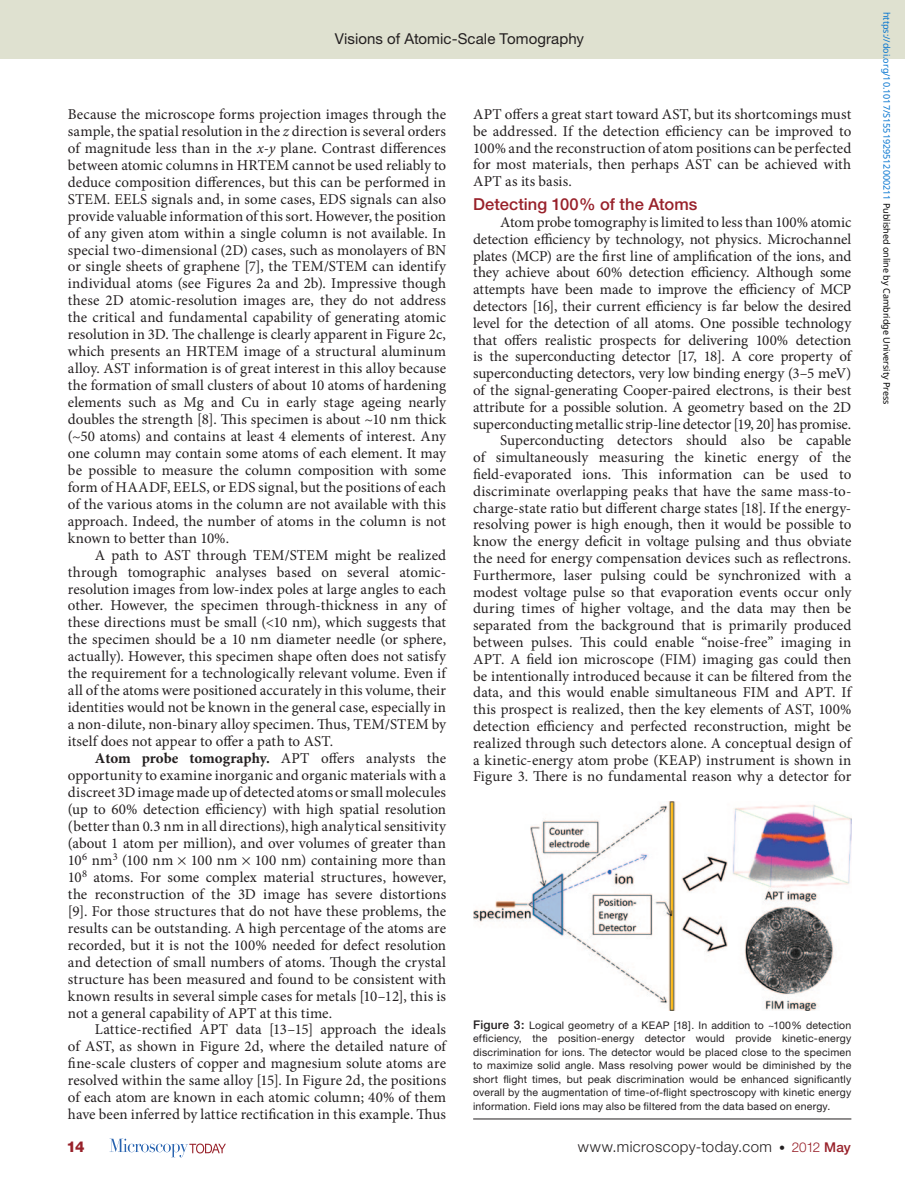
<style>
.page{position:relative;width:905px;height:1188px;background:#fff}
.page>*{position:absolute;margin:0;border:0;box-sizing:border-box;transform-origin:0 0}
.t1{font:500 16.5px "Helvetica Neue";color:#98212a}
.t2{font:15px/17px "Minion Pro";color:#231f20;text-align:justify}
.t3{font:300 15px "Helvetica Neue";letter-spacing:.03em;color:#231f20}
.t4{font:15px "Helvetica Neue";letter-spacing:.005em;color:#231f20}
.t5{font:800 15px "Helvetica Neue";color:#98212a}
.t6{font:10.5px/13.5px "Helvetica Neue";letter-spacing:.02em;color:#231f20;text-align:justify}
.t7{font:9px "Noto Sans";color:#0172cf}
.s1{font-style:italic}
.s2{font-weight:700}
.s3{font-weight:500;font-size:12px}
.s4{font-size:12px}
.s5{font-size:13.5px;color:#98212a}
.s6{font-weight:500;font-size:13.5px;color:#98212a}
.s7{color:#000}
</style>
<div class="page">
<svg style="left:110px;top:1139px;width:116px;height:18px"></svg>
<div style="left:0;top:0;width:904px;height:58px;background:#dfe1d0"></div>
<hr style="left:473px;top:1119px;width:378px;height:1px;background:#231f20">
<img style="left:473px;top:801px;width:378px;height:210px">
<p class="t4" style="left:335px;top:30px;width:251px">Visions of Atomic-Scale Tomography</p>
<p class="t2" style="left:473px;top:106px;width:380px">APT offers a great start toward AST, but its shortcomings must be addressed. If the detection efficiency can be improved to 100% and the reconstruction of atom positions can be perfected for most materials, then perhaps AST can be achieved with APT as its basis.</p>
<p class="t1" style="left:473px;top:194px;width:226px">Detecting 100% of the Atoms</p>
<p class="t2" style="left:473px;top:214px;width:380px;text-align:right">Atom probe tomography is limited to less than 100% atomic detection efficiency by technology, not physics. Microchannel plates (MCP) are the first line of amplification of the ions, and they achieve about 60% detection efficiency. Although some attempts have been made to improve the efficiency of MCP detectors [16], their current efficiency is far below the desired level for the detection of all atoms. One possible technology that offers realistic prospects for delivering 100% detection is the superconducting detector [17, 18]. A core property of superconducting detectors, very low binding energy (3–5 meV) of the signal-generating Cooper-paired electrons, is their best attribute for a possible solution. A geometry based on the 2D superconducting metallic strip-line detector [19, 20] has promise.<br>Superconducting detectors should also be capable<br>of simultaneously measuring the kinetic energy of the field-evaporated ions. This information can be used to discriminate overlapping peaks that have the same mass-to&shy;charge-state ratio but different charge states [18]. If the energy&shy;resolving power is high enough, then it would be possible to know the energy deficit in voltage pulsing and thus obviate the need for energy compensation devices such as reflectrons.<br>Furthermore, laser pulsing could be synchronized with a modest voltage pulse so that evaporation events occur only during times of higher voltage, and the data may then be separated from the background that is primarily produced between pulses. This could enable “noise-free” imaging in APT. A field ion microscope (FIM) imaging gas could then be intentionally introduced because it can be filtered from the data, and this would enable simultaneous FIM and APT. If this prospect is realized, then the key elements of AST, 100% detection efficiency and perfected reconstruction, might be realized through such detectors alone. A conceptual design of a kinetic-energy atom probe (KEAP) instrument is shown in Figure 3. There is no fundamental reason why a detector for</p>
<p class="t2" style="left:68px;top:106px;width:380px">Because the microscope forms projection images through the sample, the spatial resolution in the <span class="s1">z</span> direction is several orders of magnitude less than in the <span class="s1">x</span>-<span class="s1">y</span> plane. Contrast differences between atomic columns in HRTEM cannot be used reliably to deduce composition differences, but this can be performed in STEM. EELS signals and, in some cases, EDS signals can also provide valuable information of this sort. However, the position of any given atom within a single column is not available. In special two-dimensional (2D) cases, such as monolayers of BN or single sheets of graphene [7], the TEM/STEM can identify individual atoms (see Figures 2a and 2b). Impressive though these 2D atomic-resolution images are, they do not address the critical and fundamental capability of generating atomic resolution in 3D. The challenge is clearly apparent in Figure 2c, which presents an HRTEM image of a structural aluminum alloy. AST information is of great interest in this alloy because the formation of small clusters of about 10 atoms of hardening elements such as Mg and Cu in early stage ageing nearly doubles the strength [8]. This specimen is about ~10 nm thick (~50 atoms) and contains at least 4 elements of interest. Any one column may contain some atoms of each element. It may be possible to measure the column composition with some form of HAADF, EELS, or EDS signal, but the positions of each of the various atoms in the column are not available with this approach. Indeed, the number of atoms in the column is not known to better than 10%.</p>
<p class="t2" style="left:68px;top:546px;width:380px;text-indent:27px">A path to AST through TEM/STEM might be realized through tomographic analyses based on several atomic&shy;resolution images from low-index poles at large angles to each other. However, the specimen through-thickness in any of these directions must be small (&lt;10 nm), which suggests that the specimen should be a 10 nm diameter needle (or sphere, actually). However, this specimen shape often does not satisfy the requirement for a technologically relevant volume. Even if all of the atoms were positioned accurately in this volume, their identities would not be known in the general case, especially in a non-dilute, non-binary alloy specimen. Thus, TEM/STEM by itself does not appear to offer a path to AST.</p>
<p class="t2" style="left:68px;top:750px;width:380px;text-indent:27px"><span class="s2">Atom probe tomography.</span> APT offers analysts the opportunity to examine inorganic and organic materials with a discreet 3D image made up of detected atoms or small molecules (up to 60% detection efficiency) with high spatial resolution (better than 0.3 nm in all directions), high analytical sensitivity (about 1 atom per million), and over volumes of greater than 10<sup>6</sup> nm<sup>3</sup> (100 nm 100 nm 100 nm) containing more than 10<sup>8</sup> atoms. For some complex material structures, however, the reconstruction of the 3D image has severe distortions [9]. For those structures that do not have these problems, the results can be outstanding. A high percentage of the atoms are recorded, but it is not the 100% needed for defect resolution and detection of small numbers of atoms. Though the crystal structure has been measured and found to be consistent with known results in several simple cases for metals [10–12], this is not a general capability of APT at this time.</p>
<p class="t2" style="left:68px;top:1021px;width:380px;text-indent:27px">Lattice-rectified APT data [13–15] approach the ideals of AST, as shown in Figure 2d, where the detailed nature of fine-scale clusters of copper and magnesium solute atoms are resolved within the same alloy [15]. In Figure 2d, the positions of each atom are known in each atomic column; 40% of them have been inferred by lattice rectification in this example. Thus</p>
<p class="t6" style="left:473px;top:1018px;width:379px"><span class="s3">Figure 3:</span> Logical geometry of a KEAP [18]. In addition to ~100% detection efficiency, the position-energy detector would provide kinetic-energy discrimination for ions. The detector would be placed close to the specimen to maximize solid angle. Mass resolving power would be diminished by the short flight times, but peak discrimination would be enhanced significantly overall by the augmentation of time-of-flight spectroscopy with kinetic energy information. Field ions may also be filtered from the data based on energy.</p>
<p class="t5" style="left:66px;top:1138px;width:20px">14</p>
<p class="t3" style="left:577px;top:1138px;width:275px">www.microscopy-today.com <span class="s4">•</span> <span class="s5">2012</span> <span class="s6">May</span></p>
<p class="t7" style="left:893px;top:12px;width:394px;rotate:90deg">https://doi.org/10.1017/S1551929512000211 <span class="s7">Published online by Cambridge University Press</span></p>
</div>
